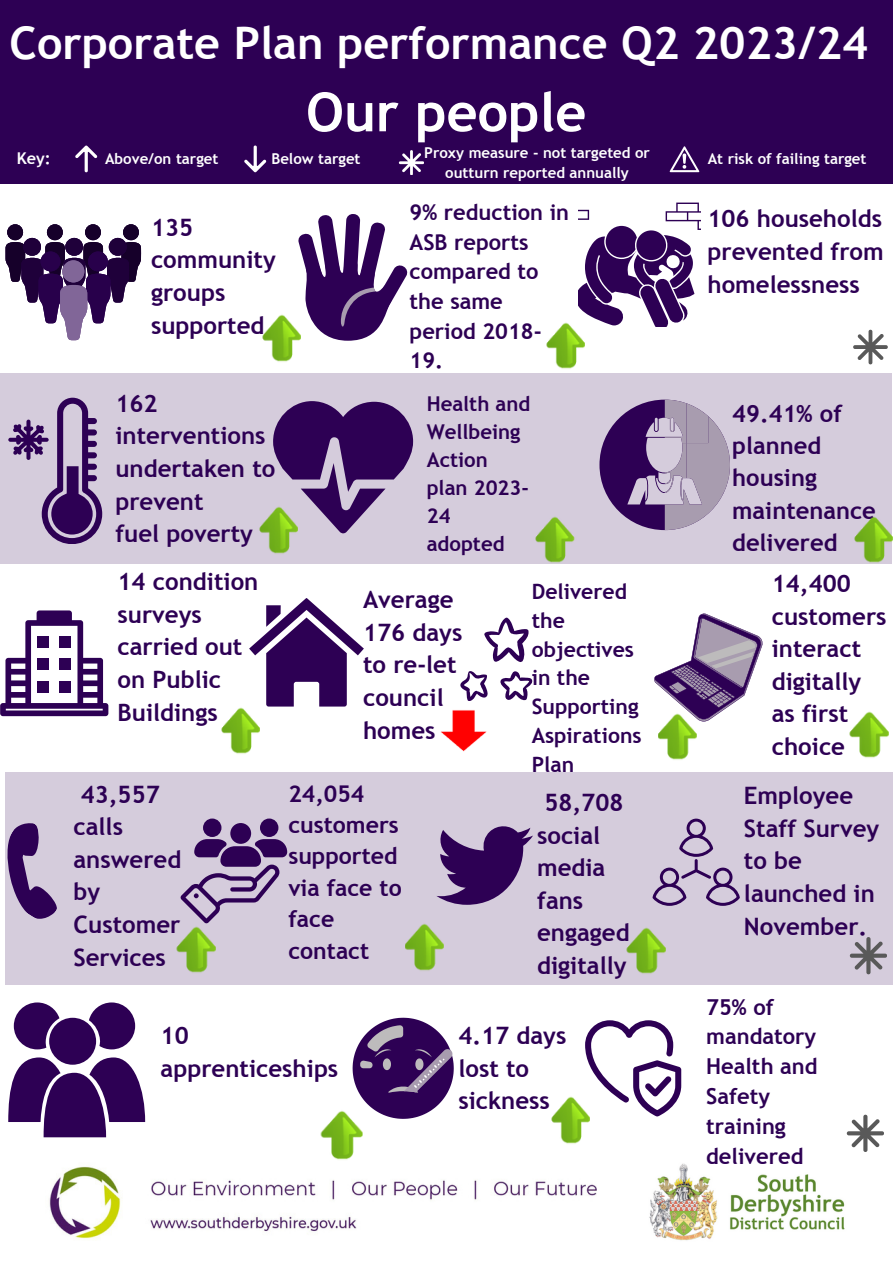
<style>
.page{position:relative;width:893px;height:1264px;background:#fff}
.page>*{position:absolute;margin:0;border:0;box-sizing:border-box;transform-origin:0 0}
.t1{font:700 54px "Trebuchet MS";color:#fff}
.t2{font:700 45px "Trebuchet MS";color:#fff}
.t3{font:700 24px/32.5px "Trebuchet MS";color:#2d0054}
.t4{font:700 23.7px/32.2px "Trebuchet MS";color:#2d0054}
.t5{font:700 23.1px/31.3px "Trebuchet MS";color:#2d0054}
.t6{font:700 21.9px/29.7px "Trebuchet MS";color:#2d0054}
.t7{font:700 21.15px/28.8px "Trebuchet MS";color:#2d0054}
.t8{font:700 20.4px/28px "Trebuchet MS";color:#2d0054}
.t9{font:700 16.2px "Trebuchet MS";color:#fff}
.t10{font:700 15px/20.2px "Trebuchet MS";color:#fff;text-align:center}
</style>
<div class="page">
<div style="left:0;top:0;width:892px;height:184px;background:#2d0054"></div>
<img style="left:49px;top:1166px;width:547px;height:73px">
<img style="left:649px;top:1163px;width:196px;height:78px">
<svg style="left:6px;top:224px;width:135px;height:116px"></svg>
<div style="left:62px;top:260px;width:22px;height:22px;background:#816698;border-radius:50%"></div>
<svg style="left:298px;top:214px;width:110px;height:127px"></svg>
<div style="left:0;top:373px;width:891px;height:190px;background:#d5ccdc"></div>
<svg style="left:579px;top:202px;width:121px;height:124px"></svg>
<svg style="left:599px;top:399px;width:131px;height:131px"></svg>
<svg style="left:249px;top:598px;width:115px;height:108px"></svg>
<div style="left:5px;top:772px;width:887px;height:213px;background:#d5ccdc"></div>
<svg style="left:654px;top:613px;width:109px;height:109px"></svg>
<svg style="left:7px;top:823px;width:50px;height:96px"></svg>
<div style="left:49px;top:1017px;width:47px;height:47px;background:#2d0054;border-radius:50%"></div>
<svg style="left:89px;top:1002px;width:46px;height:47px"></svg>
<svg style="left:14px;top:1002px;width:45px;height:47px"></svg>
<svg style="left:8px;top:1057px;width:137px;height:80px"></svg>
<svg style="left:352px;top:1017px;width:102px;height:102px"></svg>
<svg style="left:853px;top:330px;width:34px;height:34px"></svg>
<svg style="left:8px;top:398px;width:94px;height:146px"></svg>
<svg style="left:273px;top:401px;width:140px;height:132px"></svg>
<svg style="left:0;top:610px;width:108px;height:106px"></svg>
<svg style="left:585px;top:1020px;width:96px;height:96px"></svg>
<svg style="left:652px;top:818px;width:87px;height:87px"></svg>
<svg style="left:436px;top:826px;width:97px;height:78px"></svg>
<div style="left:260px;top:818px;width:18px;height:19px;background:#2d0054;border-radius:50%"></div>
<div style="left:203px;top:818px;width:18px;height:19px;background:#2d0054;border-radius:50%"></div>
<svg style="left:180px;top:839px;width:107px;height:84px"></svg>
<div style="left:230px;top:823px;width:21px;height:20px;background:#2d0054;border-radius:50%"></div>
<svg style="left:849px;top:937px;width:37px;height:37px"></svg>
<svg style="left:846px;top:1114px;width:37px;height:37px"></svg>
<svg style="left:484px;top:617px;width:45px;height:45px"></svg>
<svg style="left:460px;top:671px;width:28px;height:29px"></svg>
<svg style="left:500px;top:671px;width:33px;height:29px"></svg>
<svg style="left:75px;top:145px;width:22px;height:27px"></svg>
<svg style="left:244px;top:145px;width:22px;height:27px"></svg>
<svg style="left:399px;top:150px;width:24px;height:25px"></svg>
<svg style="left:669px;top:146px;width:31px;height:27px"></svg>
<img style="left:263px;top:314px;width:38px;height:48px">
<img style="left:546px;top:321px;width:38px;height:48px">
<img style="left:260px;top:506px;width:38px;height:48px">
<img style="left:658px;top:712px;width:38px;height:48px">
<img style="left:441px;top:710px;width:46px;height:42px">
<img style="left:849px;top:711px;width:39px;height:47px">
<img style="left:405px;top:923px;width:38px;height:48px">
<img style="left:177px;top:926px;width:38px;height:47px">
<img style="left:626px;top:927px;width:39px;height:47px">
<img style="left:551px;top:1095px;width:39px;height:49px">
<img style="left:535px;top:516px;width:40px;height:47px">
<img style="left:222px;top:707px;width:38px;height:47px">
<img style="left:854px;top:515px;width:38px;height:48px">
<img style="left:321px;top:1109px;width:41px;height:51px">
<p class="t2" style="left:10px;top:17px;width:860px">Corporate Plan performance Q2 2023/24</p>
<p class="t1" style="left:306px;top:81px;width:282px">Our people</p>
<p class="t10" style="left:424px;top:143px;width:227px">Proxy measure - not targeted or outturn reported annually</p>
<p class="t9" style="left:17px;top:149px;width:35px">Key:</p>
<p class="t10" style="left:105px;top:149px;width:115px">Above/on target</p>
<p class="t10" style="left:271px;top:149px;width:91px">Below target</p>
<p class="t10" style="left:707px;top:149px;width:160px">At risk of failing target</p>
<p class="t3" style="left:151px;top:211px;width:44px">135</p>
<p class="t3" style="left:151px;top:243px;width:126px">community groups</p>
<p class="t3" style="left:151px;top:309px;width:115px">supported</p>
<p class="t3" style="left:115px;top:387px;width:161px">162 interventions undertaken to prevent</p>
<p class="t3" style="left:115px;top:517px;width:139px">fuel poverty</p>
<p class="t3" style="left:117px;top:565px;width:142px">14 condition surveys</p>
<p class="t3" style="left:117px;top:630px;width:126px">carried out</p>
<p class="t3" style="left:117px;top:663px;width:105px">on Public</p>
<p class="t3" style="left:117px;top:695px;width:102px">Buildings</p>
<p class="t3" style="left:73px;top:777px;width:109px;text-indent:7px">43,557 calls answered by<br>Customer<br>Services</p>
<p class="t6" style="left:409px;top:197px;width:161px">9% reduction in<br>ASB reports compared to the same period 2018-<br>19.</p>
<p class="t3" style="left:707px;top:202px;width:176px">106 households</p>
<p class="t3" style="left:707px;top:235px;width:178px">prevented from homelessness</p>
<p class="t8" style="left:426px;top:389px;width:105px">Health and<br>Wellbeing<br>Action plan 2023-<br>24 adopted</p>
<p class="t3" style="left:363px;top:583px;width:92px">Average</p>
<p class="t3" style="left:363px;top:616px;width:101px">176 days</p>
<p class="t3" style="left:363px;top:648px;width:95px">to re-let council homes</p>
<p class="t5" style="left:288px;top:777px;width:115px">24,054 customers supported via face to face contact</p>
<p class="t7" style="left:531px;top:577px;width:111px">Delivered the objectives in the<br>Supporting<br>Aspirations<br>Plan</p>
<p class="t3" style="left:537px;top:786px;width:94px;text-indent:7px">58,708 social media fans engaged digitally</p>
<p class="t4" style="left:732px;top:397px;width:145px">49.41% of planned housing maintenance delivered</p>
<p class="t3" style="left:771px;top:567px;width:81px">14,400</p>
<p class="t3" style="left:771px;top:599px;width:116px">customers</p>
<p class="t3" style="left:771px;top:632px;width:91px">interact</p>
<p class="t3" style="left:771px;top:665px;width:91px">digitally</p>
<p class="t3" style="left:771px;top:697px;width:78px">as first</p>
<p class="t3" style="left:771px;top:730px;width:75px">choice</p>
<p class="t3" style="left:744px;top:779px;width:137px">Employee<br>Staff Survey to be launched in<br>November.</p>
<p class="t3" style="left:161px;top:1019px;width:179px">10 apprenticeships</p>
<p class="t3" style="left:458px;top:1019px;width:109px">4.17 days lost to sickness</p>
<p class="t6" style="left:706px;top:991px;width:113px">75% of mandatory<br>Health and<br>Safety training delivered</p>
</div>
